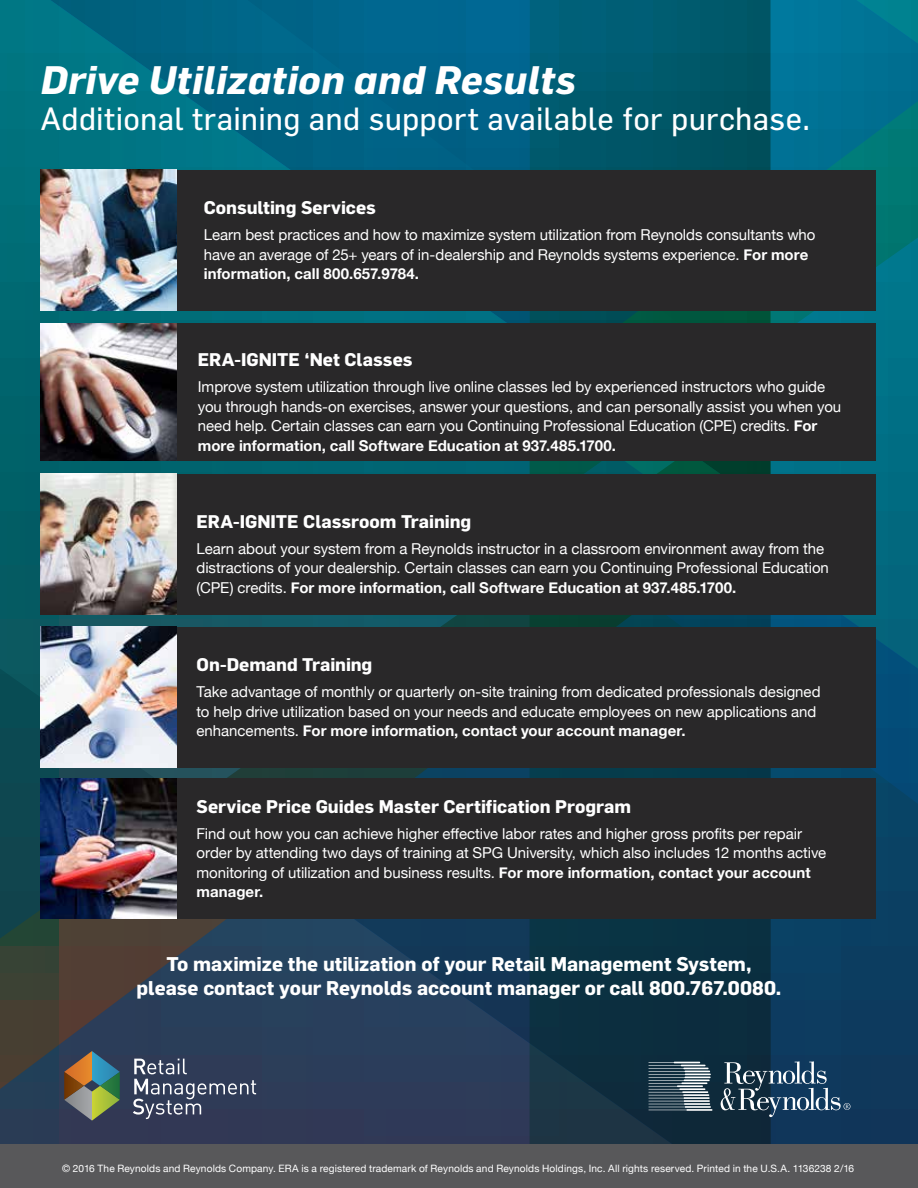
<style>
.page{position:relative;width:918px;height:1188px;background:#fff}
.page>*{position:absolute;margin:0;border:0;box-sizing:border-box;transform-origin:0 0}
.t1{font:italic 700 39px "Flama";letter-spacing:.01em;color:#fff}
.t2{font:31.5px "Flama";letter-spacing:.01em;color:#fff}
.t3{font:700 19.5px/24px "Flama";letter-spacing:-.005em;color:#fff;text-align:center}
.t4{font:700 18px "Flama";color:#fff}
.t5{font:15px/19.5px "Helvetica Neue";letter-spacing:-.005em;color:#fff}
.t6{font:10.2px "Helvetica Neue";letter-spacing:.015em;color:#fff}
.s1{font-weight:700}
</style>
<div class="page">
<svg style="left:0;top:509px;width:530px;height:636px;background:#274154"></svg>
<img style="left:0;top:0;width:530px;height:509px">
<svg style="left:530px;top:0;width:388px;height:394px;background:#006478"></svg>
<img style="left:530px;top:394px;width:388px;height:751px">
<hr style="left:686px;top:1109px;width:26px;height:2px;background:#fff">
<svg style="left:648px;top:1062px;width:63px;height:49px;background:#5d717c"></svg>
<svg style="left:721px;top:1061px;width:129px;height:56px;background:#39576f"></svg>
<svg style="left:64px;top:1051px;width:56px;height:70px;background:#6f6e5c"></svg>
<img style="left:100px;top:1072px;width:20px;height:28px">
<svg style="left:133px;top:1059px;width:123px;height:60px;background:#4d576f"></svg>
<div style="left:177px;top:324px;width:699px;height:137px;background:#292829"></div>
<img style="left:40px;top:324px;width:137px;height:137px">
<div style="left:177px;top:170px;width:699px;height:140px;background:#292829"></div>
<img style="left:40px;top:170px;width:137px;height:140px">
<div style="left:177px;top:778px;width:699px;height:141px;background:#292829"></div>
<img style="left:40px;top:778px;width:137px;height:141px">
<div style="left:177px;top:474px;width:699px;height:140px;background:#292829"></div>
<img style="left:40px;top:474px;width:137px;height:140px">
<div style="left:177px;top:627px;width:699px;height:140px;background:#292829"></div>
<img style="left:40px;top:626px;width:137px;height:141px">
<svg style="left:0;top:855px;width:1px;height:333px"></svg>
<div style="left:0;top:1145px;width:918px;height:43px;background:#58585a"></div>
<h1 class="t1" style="left:40px;top:56px;width:537px">Drive Utilization and Results</h1>
<h2 class="t2" style="left:40px;top:100px;width:771px">Additional training and support available for purchase.</h2>
<p class="t4" style="left:204px;top:196px;width:174px">Consulting Services</p>
<p class="t5" style="left:204px;top:226px;width:613px">Learn best practices and how to maximize system utilization from Reynolds consultants who have an average of 25+ years of in-dealership and Reynolds systems experience. <span class="s1">For more information, call 800.657.9784.</span></p>
<p class="t4" style="left:198px;top:349px;width:216px">ERA-IGNITE ‘Net Classes</p>
<p class="t5" style="left:198px;top:378px;width:645px">Improve system utilization through live online classes led by experienced instructors who guide you through hands-on exercises, answer your questions, and can personally assist you when you need help. Certain classes can earn you Continuing Professional Education (CPE) credits. <span class="s1">For more information, call Software Education at 937.485.1700.</span></p>
<p class="t4" style="left:197px;top:510px;width:276px">ERA-IGNITE Classroom Training</p>
<p class="t5" style="left:197px;top:540px;width:634px">Learn about your system from a Reynolds instructor in a classroom environment away from the distractions of your dealership. Certain classes can earn you Continuing Professional Education (CPE) credits. <span class="s1">For more information, call Software Education at 937.485.1700.</span></p>
<p class="t4" style="left:197px;top:653px;width:177px">On-Demand Training</p>
<p class="t5" style="left:197px;top:683px;width:626px">Take advantage of monthly or quarterly on-site training from dedicated professionals designed to help drive utilization based on your needs and educate employees on new applications and enhancements. <span class="s1">For more information, contact your account manager.</span></p>
<p class="t4" style="left:197px;top:795px;width:436px">Service Price Guides Master Certification Program</p>
<p class="t5" style="left:197px;top:825px;width:631px">Find out how you can achieve higher effective labor rates and higher gross profits per repair order by attending two days of training at SPG University, which also includes 12 months active monitoring of utilization and business results. <span class="s1">For more information, contact your account manager.</span></p>
<h3 class="t3" style="left:137px;top:951px;width:646px">To maximize the utilization of your Retail Management System, please contact your Reynolds account manager or call 800.767.0080.</h3>
<p class="t6" style="left:62px;top:1161px;width:794px">© 2016 The Reynolds and Reynolds Company. ERA is a registered trademark of Reynolds and Reynolds Holdings, Inc. All rights reserved. Printed in the U.S.A. 1136238 2/16</p>
</div>
